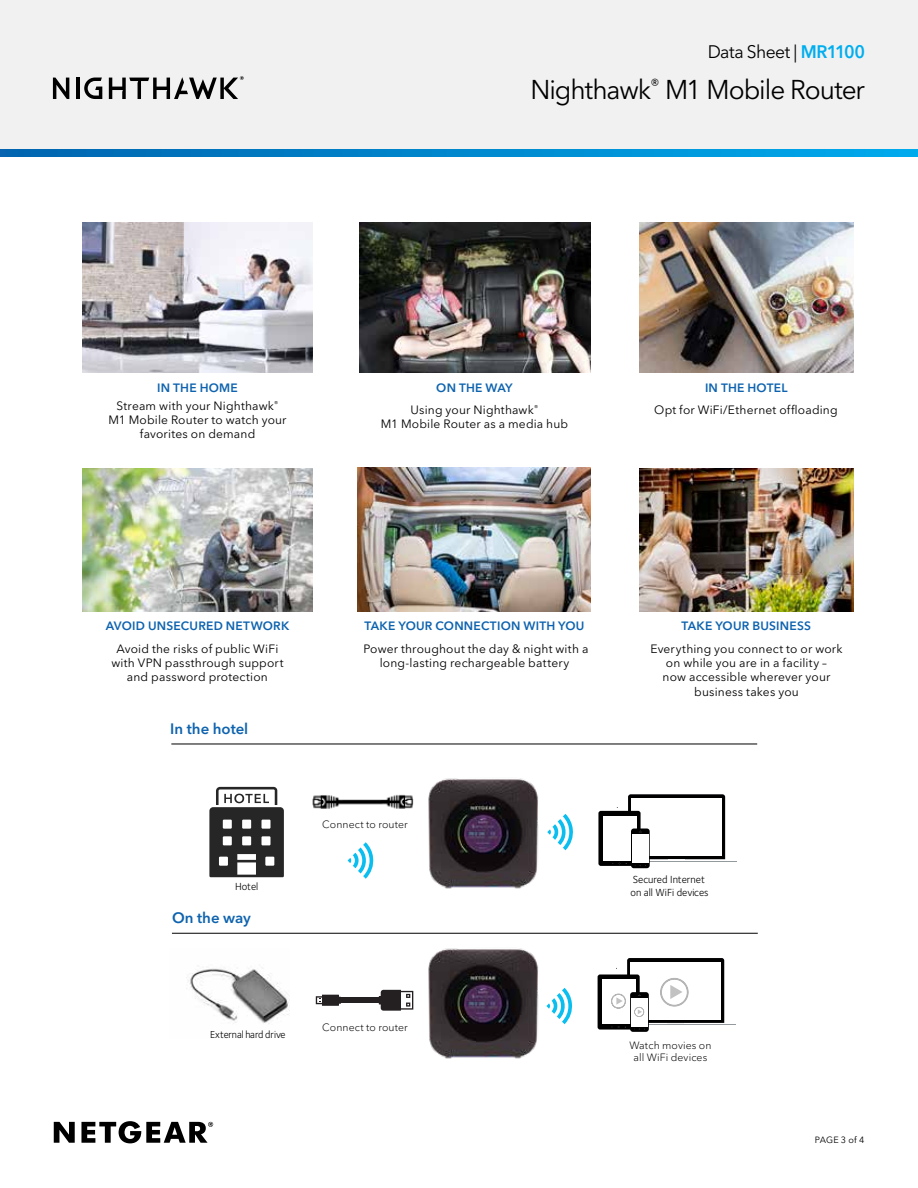
<style>
.page{position:relative;width:918px;height:1188px;background:#fff}
.page>*{position:absolute;margin:0;border:0;box-sizing:border-box;transform-origin:0 0}
.t1{font:27px "Avenir Next LT Pro";letter-spacing:-.04em;color:#000}
.t2{font:18px "Avenir Next LT Pro";letter-spacing:-.03em;color:#000}
.t3{font:600 15px "Avenir Next LT Pro";color:#0e63af}
.t4{font:12px/14.4px "Avenir Next LT Pro";letter-spacing:.015em;color:#000;text-align:center}
.t5{font:600 12px "Avenir Next LT Pro";letter-spacing:.02em;color:#0e63af}
.t6{font:10.65px/12.8px "Foundry Sterling";color:#000}
.t7{font:300 10.5px/12px "Avenir Next LT Pro";letter-spacing:.01em;color:#000;text-align:center}
.t8{font:10.5px "Foundry Sterling";color:#000}
.t9{font:9px "Avenir Next LT Pro";letter-spacing:.015em;color:#000}
.s1{font-weight:600;color:#00aeef}
.s2{font-weight:600;color:#0e63af}
</style>
<div class="page">
<svg style="left:209px;top:787px;width:75px;height:90px"></svg>
<svg style="left:549px;top:814px;width:24px;height:36px"></svg>
<svg style="left:348px;top:842px;width:26px;height:37px"></svg>
<svg style="left:549px;top:988px;width:24px;height:36px"></svg>
<hr style="left:617px;top:861px;width:119px;height:1px;background:#94999e">
<div style="left:598px;top:811px;width:43px;height:55px;background:#000;border-radius:2px"></div>
<div style="left:603px;top:816px;width:33px;height:45px;background:#fff"></div>
<div style="left:631px;top:829px;width:19px;height:39px;background:#000;border-radius:3px"></div>
<svg style="left:626px;top:794px;width:99px;height:73px"></svg>
<div style="left:632px;top:834px;width:17px;height:29px;background:#fff"></div>
<hr style="left:616px;top:1025px;width:119px;height:1px;background:#94999e">
<div style="left:598px;top:975px;width:42px;height:55px;background:#000;border-radius:2px"></div>
<div style="left:602px;top:980px;width:33px;height:44px;background:#fff"></div>
<div style="left:630px;top:992px;width:19px;height:40px;background:#000;border-radius:3px"></div>
<svg style="left:611px;top:958px;width:113px;height:72px"></svg>
<img style="left:186px;top:968px;width:103px;height:56px">
<img style="left:312px;top:794px;width:102px;height:15px">
<svg style="left:316px;top:995px;width:25px;height:11px"></svg>
<div style="left:341px;top:998px;width:39px;height:5px;background:#241f21"></div>
<svg style="left:379px;top:990px;width:34px;height:21px"></svg>
<hr style="left:171px;top:744px;width:586px;height:1px;background:#000">
<hr style="left:172px;top:933px;width:586px;height:1px;background:#000">
<img style="left:428px;top:778px;width:121px;height:111px">
<img style="left:82px;top:223px;width:231px;height:149px">
<img style="left:639px;top:223px;width:214px;height:149px">
<img style="left:358px;top:468px;width:232px;height:144px">
<img style="left:360px;top:223px;width:230px;height:149px">
<img style="left:82px;top:469px;width:231px;height:143px">
<img style="left:639px;top:469px;width:214px;height:143px">
<img style="left:428px;top:948px;width:121px;height:111px">
<svg style="left:54px;top:1121px;width:159px;height:22px"></svg>
<div style="left:0;top:0;width:918px;height:156px;background:#f1f1f1"></div>
<svg style="left:53px;top:78px;width:16px;height:21px"></svg>
<hr style="left:76px;top:78px;width:3px;height:21px;background:#000">
<svg style="left:84px;top:78px;width:18px;height:21px"></svg>
<svg style="left:109px;top:76px;width:135px;height:23px"></svg>
<svg style="left:0;top:149px;width:918px;height:8px;background:#0087cd"></svg>
<h2 class="t2" style="left:708px;top:41px;width:159px">Data Sheet | <span class="s1">MR1100</span></h2>
<h1 class="t1" style="left:530px;top:73px;width:336px">Nighthawk<sup>®</sup> M1 Mobile Router</h1>
<p class="t5" style="left:157px;top:380px;width:82px">IN THE HOME</p>
<p class="t5" style="left:705px;top:380px;width:84px">IN THE HOTEL</p>
<p class="t4" style="left:108px;top:398px;width:180px">Stream with your Nighthawk<sup>®<br></sup>M1 Mobile Router to watch your favorites on demand</p>
<p class="t4" style="left:411px;top:376px;width:129px;line-height:22.5px"><span class="s2">ON THE WAY<br></span>Using your Nighthawk<sup>®</sup></p>
<p class="t4" style="left:381px;top:417px;width:189px">M1 Mobile Router as a media hub</p>
<p class="t4" style="left:654px;top:403px;width:185px">Opt for WiFi/Ethernet offloading</p>
<p class="t5" style="left:106px;top:619px;width:185px">AVOID UNSECURED NETWORK</p>
<p class="t4" style="left:111px;top:641px;width:174px">Avoid the risks of public WiFi with VPN passthrough support and password protection</p>
<p class="t3" style="left:170px;top:719px;width:80px">In the hotel</p>
<p class="t5" style="left:364px;top:619px;width:222px">TAKE YOUR CONNECTION WITH YOU</p>
<p class="t4" style="left:364px;top:641px;width:226px">Power throughout the day &amp; night with a long-lasting rechargeable battery</p>
<p class="t7" style="left:322px;top:818px;width:87px">Connect to router</p>
<p class="t5" style="left:681px;top:619px;width:131px">TAKE YOUR BUSINESS</p>
<p class="t4" style="left:650px;top:641px;width:194px">Everything you connect to or work on while you are in a facility –<br>now accessible wherever your business takes you</p>
<p class="t6" style="left:235px;top:880px;width:25px">Hotel</p>
<p class="t6" style="left:631px;top:874px;width:80px">Secured Internet on all WiFi devices</p>
<p class="t3" style="left:172px;top:908px;width:80px">On the way</p>
<p class="t8" style="left:210px;top:1029px;width:77px">External hard drive</p>
<p class="t7" style="left:322px;top:1021px;width:87px">Connect to router</p>
<p class="t7" style="left:629px;top:1039px;width:84px">Watch movies on all WiFi devices</p>
<p class="t9" style="left:815px;top:1134px;width:51px">PAGE 3 of 4</p>
</div>
